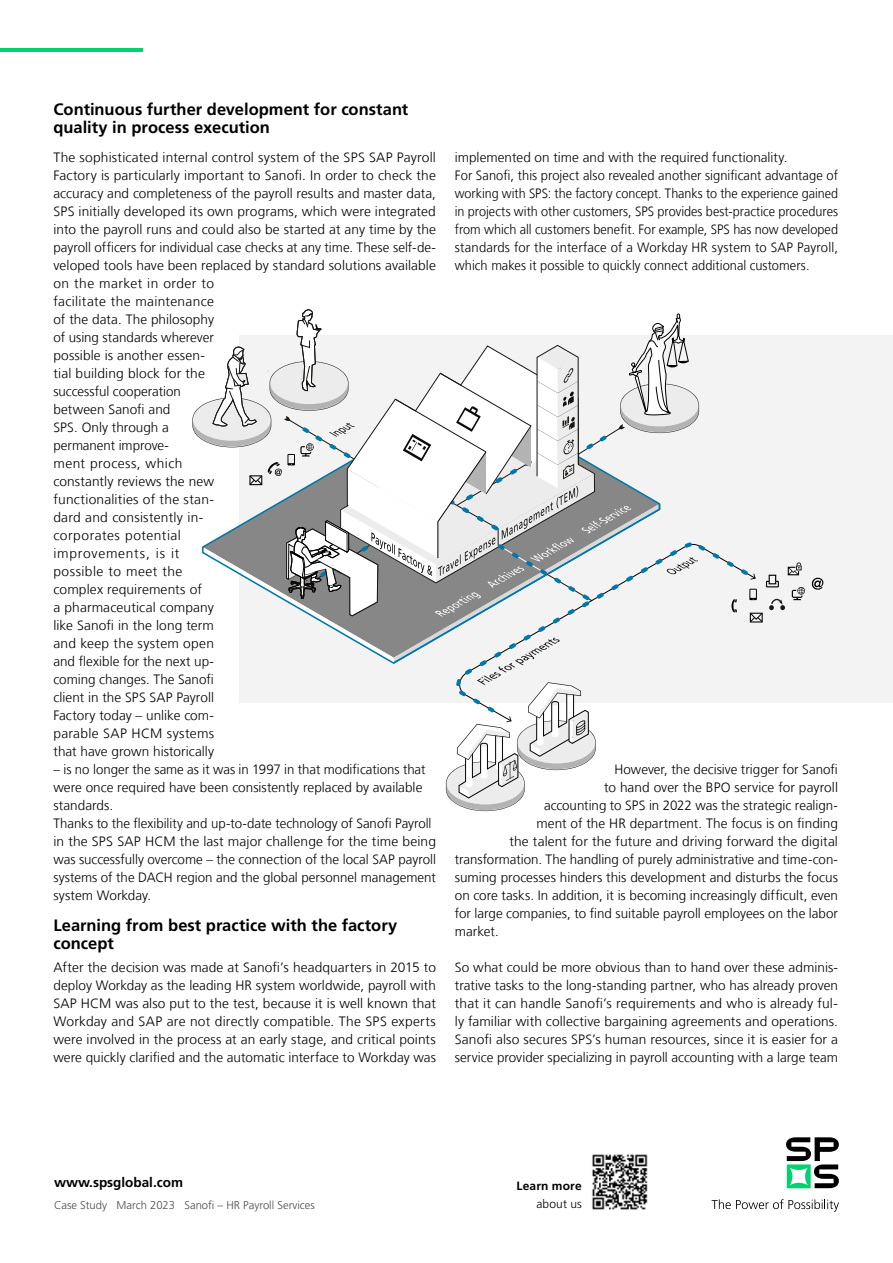
<style>
.page{position:relative;width:893px;height:1263px;background:#fff}
.page>*{position:absolute;margin:0;border:0;box-sizing:border-box;transform-origin:0 0}
.Subheadline_bold_11{font:700 16.5px/18px "Frutiger LT Std";color:#000}
.MT_Body_9_12pt_light{font:300 13.5px/18px "Frutiger";letter-spacing:.005em;color:#000}
.MT_Body_9_12pt_light-2{font:300 13.5px/18px "Frutiger";letter-spacing:.005em;color:#000;text-align:justify;scale:.95 1}
.t1{font:700 13.5px "Frutiger";color:#000}
.Subheadline_bold_11-2{font:700 12px/18px "Frutiger LT Std";letter-spacing:.015em;color:#000;text-align:right}
.Footer_Text_7_5_8pt{font:300 11.25px "Frutiger LT Std";color:#4b4b4b}
.s1{font-weight:300}
</style>
<div class="page">
<hr style="left:0;top:48px;width:143px;height:4px;background:#00d26f">
<img style="left:592px;top:1154px;width:56px;height:56px">
<svg style="left:786px;top:1137px;width:53px;height:51px"></svg>
<svg style="left:712px;top:1199px;width:127px;height:13px"></svg>
<div style="left:240px;top:335px;width:653px;height:367px;background:#f3f3f3"></div>
<svg style="left:812px;top:578px;width:11px;height:12px"></svg>
<svg style="left:192px;top:309px;width:613px;height:502px"></svg>
<p class="Subheadline_bold_11" style="left:53px;top:100px;width:356px">Continuous further development for constant quality in process execution</p>
<p class="MT_Body_9_12pt_light" style="left:53px;top:148px;width:384px">The sophisticated internal control system of the SPS SAP Payroll Factory is particularly important to Sanofi. In order to check the accuracy and completeness of the payroll results and master data, SPS initially developed its own programs, which were integrated into the payroll runs and could also be started at any time by the payroll officers for individual case checks at any time. These self-de&shy;veloped tools have been replaced by standard solutions available on the market in order to<br>facilitate the maintenance<br>of the data. The philosophy<br>of using standards wherever<br>possible is another essen-<br>tial building block for the<br>successful cooperation<br>between Sanofi and<br>SPS. Only through a<br>permanent improve-<br>ment process, which<br>constantly reviews the new<br>functionalities of the stan-<br>dard and consistently in-<br>corporates potential<br>improvements, is it<br>possible to meet the<br>complex requirements of<br>a pharmaceutical company<br>like Sanofi in the long term<br>and keep the system open<br>and flexible for the next up-<br>coming changes. The Sanofi<br>client in the SPS SAP Payroll<br>Factory today – unlike com-<br>parable SAP HCM systems<br>that have grown historically</p>
<p class="MT_Body_9_12pt_light" style="left:53px;top:760px;width:374px">– is no longer the same as it was in 1997 in that modifications that were once required have been consistently replaced by available standards.</p>
<p class="MT_Body_9_12pt_light" style="left:53px;top:814px;width:384px">Thanks to the flexibility and up-to-date technology of Sanofi Payroll in the SPS SAP HCM the last major challenge for the time being was successfully overcome – the connection of the local SAP payroll systems of the DACH region and the global personnel management system Workday.</p>
<p class="Subheadline_bold_11" style="left:53px;top:916px;width:345px">Learning from best practice with the factory concept</p>
<p class="MT_Body_9_12pt_light" style="left:53px;top:958px;width:384px;text-align:justify">After the decision was made at Sanofi’s headquarters in 2015 to deploy Workday as the leading HR system worldwide, payroll with SAP HCM was also put to the test, because it is well known that Workday and SAP are not directly compatible. The SPS experts were involved in the process at an early stage, and critical points were quickly clarified and the automatic interface to Workday was</p>
<p class="MT_Body_9_12pt_light" style="left:455px;top:148px;width:334px">implemented on time and with the required functionality.</p>
<p class="MT_Body_9_12pt_light-2" style="left:455px;top:166px;width:405px">For Sanofi, this project also revealed another significant advantage of working with SPS: the factory concept. Thanks to the experience gained in projects with other customers, SPS provides best-practice procedures from which all customers benefit. For example, SPS has now developed standards for the interface of a Workday HR system to SAP Payroll, which makes it possible to quickly connect additional customers.</p>
<p class="MT_Body_9_12pt_light" style="left:614px;top:760px;width:225px">However, the decisive trigger for Sanofi</p>
<p class="MT_Body_9_12pt_light" style="left:604px;top:778px;width:236px">to hand over the BPO service for payroll</p>
<p class="MT_Body_9_12pt_light" style="left:544px;top:796px;width:296px">accounting to SPS in 2022 was the strategic realign-</p>
<p class="MT_Body_9_12pt_light" style="left:536px;top:814px;width:303px">ment of the HR department. The focus is on finding</p>
<p class="MT_Body_9_12pt_light" style="left:509px;top:832px;width:330px">the talent for the future and driving forward the digital</p>
<p class="MT_Body_9_12pt_light" style="left:455px;top:850px;width:385px">transformation. The handling of purely administrative and time-con-</p>
<p class="MT_Body_9_12pt_light" style="left:455px;top:868px;width:385px">suming processes hinders this development and disturbs the focus</p>
<p class="MT_Body_9_12pt_light" style="left:455px;top:886px;width:385px">on core tasks. In addition, it is becoming increasingly difficult, even</p>
<p class="MT_Body_9_12pt_light" style="left:455px;top:904px;width:385px">for large companies, to find suitable payroll employees on the labor</p>
<p class="MT_Body_9_12pt_light" style="left:455px;top:922px;width:45px">market.</p>
<p class="MT_Body_9_12pt_light" style="left:455px;top:958px;width:385px;text-align:justify">So what could be more obvious than to hand over these adminis&shy;trative tasks to the long-standing partner, who has already proven that it can handle Sanofi’s requirements and who is already ful&shy;ly familiar with collective bargaining agreements and operations.<br>Sanofi also secures SPS’s human resources, since it is easier for a service provider specializing in payroll accounting with a large team</p>
<p class="t1" style="left:54px;top:1175px;width:131px">www.spsglobal.com</p>
<p class="Footer_Text_7_5_8pt" style="left:54px;top:1199px;width:262px">Case Study March 2023 Sanofi – HR Payroll Services</p>
<p class="Subheadline_bold_11-2" style="left:516px;top:1177px;width:67px">Learn more <span class="s1">about us</span></p>
</div>
